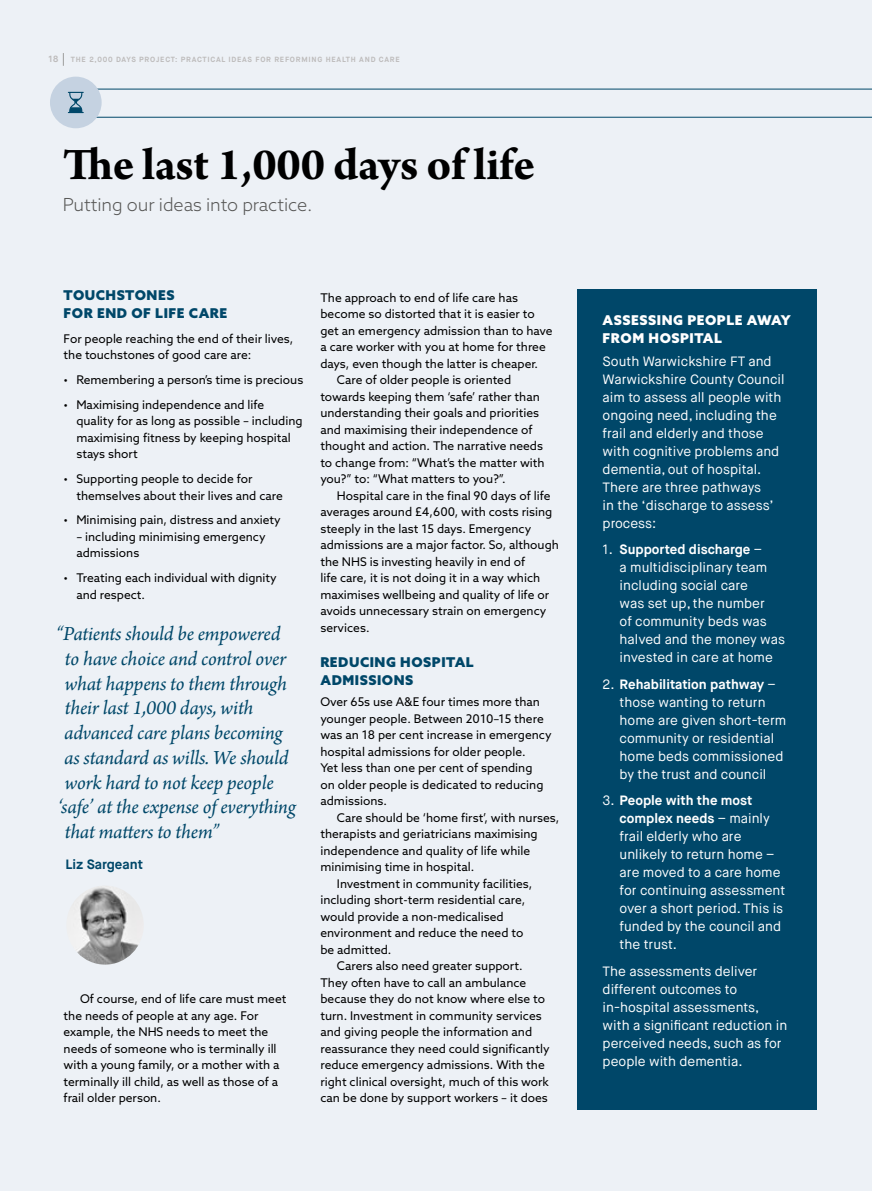
<style>
.page{position:relative;width:872px;height:1191px;background:#edf1f6}
.page>*{position:absolute;margin:0;border:0;box-sizing:border-box;transform-origin:0 0}
.t1{font:700 48px "Arno Pro";letter-spacing:-.005em;color:#000}
.t2{font:italic 21px "Arno Pro";letter-spacing:-.01em;color:#004769}
.t3{font:300 18px "Azo Sans";letter-spacing:-.005em;color:#575756}
.t4{font:13.5px/18px "Maison Neue";color:#fff}
.t5{font:900 13.5px/18px "Azo Sans";letter-spacing:.04em;color:#004769}
.t6{font:900 13.5px/18px "Azo Sans";letter-spacing:.04em;color:#fff}
.t7{font:700 13.5px "Maison Neue";color:#004769}
.t8{font:12px/16.5px "Azo Sans";color:#000}
.t9{font:700 9px "Maison Neue";color:#bebcbc}
.t10{font:700 7.5px "Maison Neue";letter-spacing:.1em;color:#bebcbc}
.s1{font-weight:700}
</style>
<div class="page">
<svg style="left:63px;top:53px;width:1px;height:13px"></svg>
<hr style="left:71px;top:89px;width:801px;height:1px;background:#004769">
<hr style="left:71px;top:117px;width:801px;height:1px;background:#004769">
<div style="left:50px;top:77px;width:52px;height:51px;background:#c5d2e1;border-radius:50%"></div>
<div style="left:577px;top:289px;width:239px;height:820px;background:#004769"></div>
<img style="left:72px;top:886px;width:71px;height:78px">
<svg style="left:67px;top:91px;width:17px;height:23px"></svg>
<p class="t9" style="left:48px;top:53px;width:11px">18</p>
<p class="t10" style="left:71px;top:55px;width:330px">THE 2,000 DAYS PROJECT: PRACTICAL IDEAS FOR REFORMING HEALTH AND CARE</p>
<h1 class="t1" style="left:63px;top:137px;width:474px">The last 1,000 days of life</h1>
<h3 class="t3" style="left:63px;top:193px;width:251px">Putting our ideas into practice.</h3>
<p class="t5" style="left:64px;top:286px;width:165px">TOUCHSTONES<br>FOR END OF LIFE CARE</p>
<p class="t8" style="left:64px;top:330px;width:231px">For people reaching the end of their lives, the touchstones of good care are:</p>
<p class="t8" style="left:64px;top:371px;width:241px">• Remembering a person’s time is precious</p>
<p class="t8" style="left:76px;top:396px;width:228px;text-indent:-13px">• Maximising independence and life quality for as long as possible – including maximising fitness by keeping hospital stays short</p>
<p class="t8" style="left:76px;top:470px;width:208px;text-indent:-13px">• Supporting people to decide for themselves about their lives and care</p>
<p class="t8" style="left:64px;top:512px;width:218px">• Minimising pain, distress and anxiety</p>
<p class="t8" style="left:76px;top:528px;width:191px">– including minimising emergency admissions</p>
<p class="t8" style="left:76px;top:569px;width:202px;text-indent:-13px">• Treating each individual with dignity and respect.</p>
<h2 class="t2" style="left:56px;top:621px;width:226px">“Patients should be empowered</h2>
<h2 class="t2" style="left:65px;top:646px;width:223px">to have choice and control over</h2>
<h2 class="t2" style="left:65px;top:671px;width:224px">what happens to them through</h2>
<h2 class="t2" style="left:65px;top:696px;width:190px">their last 1,000 days, with</h2>
<h2 class="t2" style="left:64px;top:720px;width:220px">advanced care plans becoming</h2>
<h2 class="t2" style="left:64px;top:745px;width:226px">as standard as wills. We should</h2>
<h2 class="t2" style="left:65px;top:770px;width:210px">work hard to not keep people</h2>
<h2 class="t2" style="left:58px;top:795px;width:239px">‘safe’ at the expense of everything</h2>
<h2 class="t2" style="left:65px;top:819px;width:156px">that matters to them”</h2>
<p class="t7" style="left:65px;top:855px;width:79px">Liz Sargeant</p>
<p class="t8" style="left:64px;top:990px;width:224px;text-indent:16px">Of course, end of life care must meet the needs of people at any age. For example, the NHS needs to meet the needs of someone who is terminally ill with a young family, or a mother with a terminally ill child, as well as those of a frail older person.</p>
<p class="t8" style="left:320px;top:289px;width:199px">The approach to end of life care has</p>
<p class="t8" style="left:320px;top:305px;width:216px">become so distorted that it is easier to</p>
<p class="t8" style="left:320px;top:322px;width:234px">get an emergency admission than to have</p>
<p class="t8" style="left:320px;top:338px;width:227px">a care worker with you at home for three</p>
<p class="t8" style="left:320px;top:355px;width:219px">days, even though the latter is cheaper.</p>
<p class="t8" style="left:337px;top:371px;width:176px">Care of older people is oriented</p>
<p class="t8" style="left:320px;top:388px;width:221px">towards keeping them ‘safe’ rather than</p>
<p class="t8" style="left:320px;top:404px;width:220px">understanding their goals and priorities</p>
<p class="t8" style="left:320px;top:421px;width:214px">and maximising their independence of</p>
<p class="t8" style="left:320px;top:437px;width:224px">thought and action. The narrative needs</p>
<p class="t8" style="left:320px;top:454px;width:226px">to change from: “What’s the matter with</p>
<p class="t8" style="left:320px;top:470px;width:187px">you?” to: “What matters to you?”.</p>
<p class="t8" style="left:337px;top:487px;width:215px">Hospital care in the final 90 days of life</p>
<p class="t8" style="left:320px;top:503px;width:233px">averages around £4,600, with costs rising</p>
<p class="t8" style="left:320px;top:520px;width:212px">steeply in the last 15 days. Emergency</p>
<p class="t8" style="left:320px;top:536px;width:240px">admissions are a major factor. So, although</p>
<p class="t8" style="left:320px;top:553px;width:206px">the NHS is investing heavily in end of</p>
<p class="t8" style="left:320px;top:569px;width:221px">life care, it is not doing it in a way which</p>
<p class="t8" style="left:320px;top:586px;width:230px">maximises wellbeing and quality of life or</p>
<p class="t8" style="left:320px;top:602px;width:227px">avoids unnecessary strain on emergency</p>
<p class="t8" style="left:320px;top:619px;width:51px">services.</p>
<p class="t5" style="left:320px;top:652px;width:155px">REDUCING HOSPITAL<br>ADMISSIONS</p>
<p class="t8" style="left:320px;top:693px;width:233px">Over 65s use A&amp;E four times more than younger people. Between 2010–15 there was an 18 per cent increase in emergency hospital admissions for older people.<br>Yet less than one per cent of spending<br>on older people is dedicated to reducing admissions.</p>
<p class="t8" style="left:337px;top:809px;width:224px">Care should be ‘home first’, with nurses,</p>
<p class="t8" style="left:320px;top:825px;width:219px">therapists and geriatricians maximising</p>
<p class="t8" style="left:320px;top:842px;width:211px">independence and quality of life while</p>
<p class="t8" style="left:320px;top:858px;width:155px">minimising time in hospital.</p>
<p class="t8" style="left:337px;top:875px;width:197px">Investment in community facilities,</p>
<p class="t8" style="left:320px;top:891px;width:206px">including short-term residential care,</p>
<p class="t8" style="left:320px;top:908px;width:185px">would provide a non-medicalised</p>
<p class="t8" style="left:320px;top:924px;width:204px">environment and reduce the need to</p>
<p class="t8" style="left:320px;top:941px;width:73px">be admitted.</p>
<p class="t8" style="left:337px;top:957px;width:187px">Carers also need greater support.</p>
<p class="t8" style="left:320px;top:974px;width:207px">They often have to call an ambulance</p>
<p class="t8" style="left:320px;top:990px;width:226px">because they do not know where else to</p>
<p class="t8" style="left:320px;top:1007px;width:223px">turn. Investment in community services</p>
<p class="t8" style="left:320px;top:1023px;width:213px">and giving people the information and</p>
<p class="t8" style="left:320px;top:1040px;width:231px">reassurance they need could significantly</p>
<p class="t8" style="left:320px;top:1056px;width:226px">reduce emergency admissions. With the</p>
<p class="t8" style="left:320px;top:1073px;width:230px">right clinical oversight, much of this work</p>
<p class="t8" style="left:320px;top:1089px;width:229px">can be done by support workers – it does</p>
<p class="t6" style="left:602px;top:311px;width:190px">ASSESSING PEOPLE AWAY<br>FROM HOSPITAL</p>
<p class="t4" style="left:602px;top:352px;width:183px">South Warwickshire FT and<br>Warwickshire County Council aim to assess all people with ongoing need, including the frail and elderly and those with cognitive problems and dementia, out of hospital.<br>There are three pathways<br>in the ‘discharge to assess’ process:</p>
<p class="t4" style="left:619px;top:540px;width:167px;text-indent:-17px">1. <span class="s1">Supported discharge</span> –<br>a multidisciplinary team including social care<br>was set up, the number<br>of community beds was halved and the money was invested in care at home</p>
<p class="t4" style="left:619px;top:675px;width:168px;text-indent:-17px">2. <span class="s1">Rehabilitation pathway</span> – those wanting to return home are given short-term community or residential home beds commissioned by the trust and council</p>
<p class="t4" style="left:619px;top:791px;width:167px;text-indent:-17px">3. <span class="s1">People with the most complex needs</span> – mainly frail elderly who are unlikely to return home – are moved to a care home for continuing assessment over a short period. This is funded by the council and the trust.</p>
<p class="t4" style="left:602px;top:962px;width:186px">The assessments deliver different outcomes to in-hospital assessments, with a significant reduction in perceived needs, such as for people with dementia.</p>
</div>
